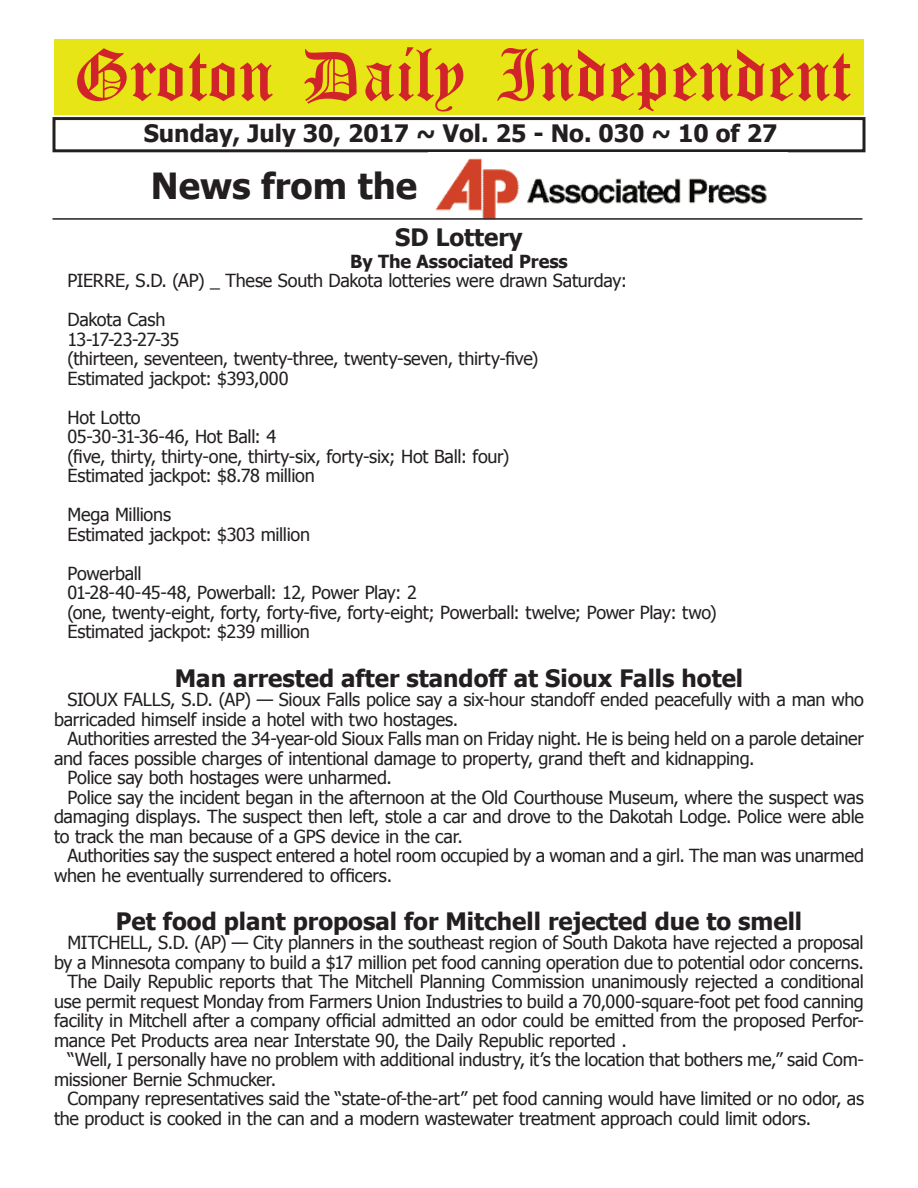
<style>
.page{position:relative;width:918px;height:1188px;background:#fff}
.page>*{position:absolute;margin:0;border:0;box-sizing:border-box;transform-origin:0 0}
.t1{font:54px "Old English Five";color:#d1232a}
.t2{font:700 36px "Tahoma";color:#231f20}
.t3{font:700 24px "Tahoma";color:#231f20}
.t4{font:18px/19.5px "Tahoma";letter-spacing:-.015em;color:#231f20}
.t5{font:700 18px "Tahoma";color:#231f20}
</style>
<div class="page">
<div style="left:52px;top:117px;width:814px;height:35px;border:3px solid #231f20"></div>
<div style="left:54px;top:40px;width:810px;height:75px;background:#e7e515"></div>
<img style="left:435px;top:158px;width:332px;height:60px">
<hr style="left:52px;top:218px;width:810px;height:2px;background:#231f20">
<h1 class="t1" style="left:73px;top:50px;width:779px">Groton Daily Independent</h1>
<h3 class="t3" style="left:144px;top:116px;width:635px">Sunday, July 30, 2017 ~ Vol. 25 - No. 030 ~ 10 of 27</h3>
<h2 class="t2" style="left:151px;top:161px;width:268px">News from the</h2>
<h3 class="t3" style="left:395px;top:221px;width:129px">SD Lottery</h3>
<p class="t5" style="left:350px;top:249px;width:219px">By The Associated Press</p>
<p class="t4" style="left:67px;top:260px;width:561px;line-height:39px">PIERRE, S.D. (AP) _ These South Dakota lotteries were drawn Saturday:<br>Dakota Cash</p>
<p class="t4" style="left:67px;top:329px;width:472px">13-17-23-27-35<br>(thirteen, seventeen, twenty-three, twenty-seven, thirty-five)<br>Estimated jackpot: $393,000</p>
<p class="t4" style="left:67px;top:407px;width:443px">Hot Lotto<br>05-30-31-36-46, Hot Ball: 4<br>(five, thirty, thirty-one, thirty-six, forty-six; Hot Ball: four)<br>Estimated jackpot: $8.78 million</p>
<p class="t4" style="left:67px;top:504px;width:244px">Mega Millions<br>Estimated jackpot: $303 million</p>
<p class="t4" style="left:67px;top:563px;width:651px">Powerball<br>01-28-40-45-48, Powerball: 12, Power Play: 2<br>(one, twenty-eight, forty, forty-five, forty-eight; Powerball: twelve; Power Play: two)<br>Estimated jackpot: $239 million</p>
<h3 class="t3" style="left:175px;top:661px;width:570px">Man arrested after standoff at Sioux Falls hotel</h3>
<p class="t4" style="left:54px;top:689px;width:812px;text-indent:14px">SIOUX FALLS, S.D. (AP) — Sioux Falls police say a six-hour standoff ended peacefully with a man who barricaded himself inside a hotel with two hostages.</p>
<p class="t4" style="left:68px;top:728px;width:798px">Authorities arrested the 34-year-old Sioux Falls man on Friday night. He is being held on a parole detainer</p>
<p class="t4" style="left:54px;top:748px;width:702px">and faces possible charges of intentional damage to property, grand theft and kidnapping.</p>
<p class="t4" style="left:68px;top:767px;width:326px">Police say both hostages were unharmed.</p>
<p class="t4" style="left:68px;top:786px;width:798px">Police say the incident began in the afternoon at the Old Courthouse Museum, where the suspect was</p>
<p class="t4" style="left:54px;top:806px;width:812px">damaging displays. The suspect then left, stole a car and drove to the Dakotah Lodge. Police were able</p>
<p class="t4" style="left:54px;top:825px;width:410px">to track the man because of a GPS device in the car.</p>
<p class="t4" style="left:68px;top:845px;width:798px">Authorities say the suspect entered a hotel room occupied by a woman and a girl. The man was unarmed</p>
<p class="t4" style="left:54px;top:864px;width:340px">when he eventually surrendered to officers.</p>
<h3 class="t3" style="left:116px;top:904px;width:688px">Pet food plant proposal for Mitchell rejected due to smell</h3>
<p class="t4" style="left:68px;top:932px;width:798px">MITCHELL, S.D. (AP) — City planners in the southeast region of South Dakota have rejected a proposal</p>
<p class="t4" style="left:54px;top:952px;width:811px">by a Minnesota company to build a $17 million pet food canning operation due to potential odor concerns.</p>
<p class="t4" style="left:68px;top:971px;width:798px">The Daily Republic reports that The Mitchell Planning Commission unanimously rejected a conditional</p>
<p class="t4" style="left:54px;top:991px;width:811px">use permit request Monday from Farmers Union Industries to build a 70,000-square-foot pet food canning</p>
<p class="t4" style="left:54px;top:1010px;width:812px">facility in Mitchell after a company official admitted an odor could be emitted from the proposed Perfor-</p>
<p class="t4" style="left:54px;top:1030px;width:574px">mance Pet Products area near Interstate 90, the Daily Republic reported .</p>
<p class="t4" style="left:68px;top:1049px;width:798px">“Well, I personally have no problem with additional industry, it’s the location that bothers me,” said Com-</p>
<p class="t4" style="left:54px;top:1069px;width:224px">missioner Bernie Schmucker.</p>
<p class="t4" style="left:68px;top:1088px;width:798px">Company representatives said the “state-of-the-art” pet food canning would have limited or no odor, as</p>
<p class="t4" style="left:54px;top:1108px;width:759px">the product is cooked in the can and a modern wastewater treatment approach could limit odors.</p>
</div>
